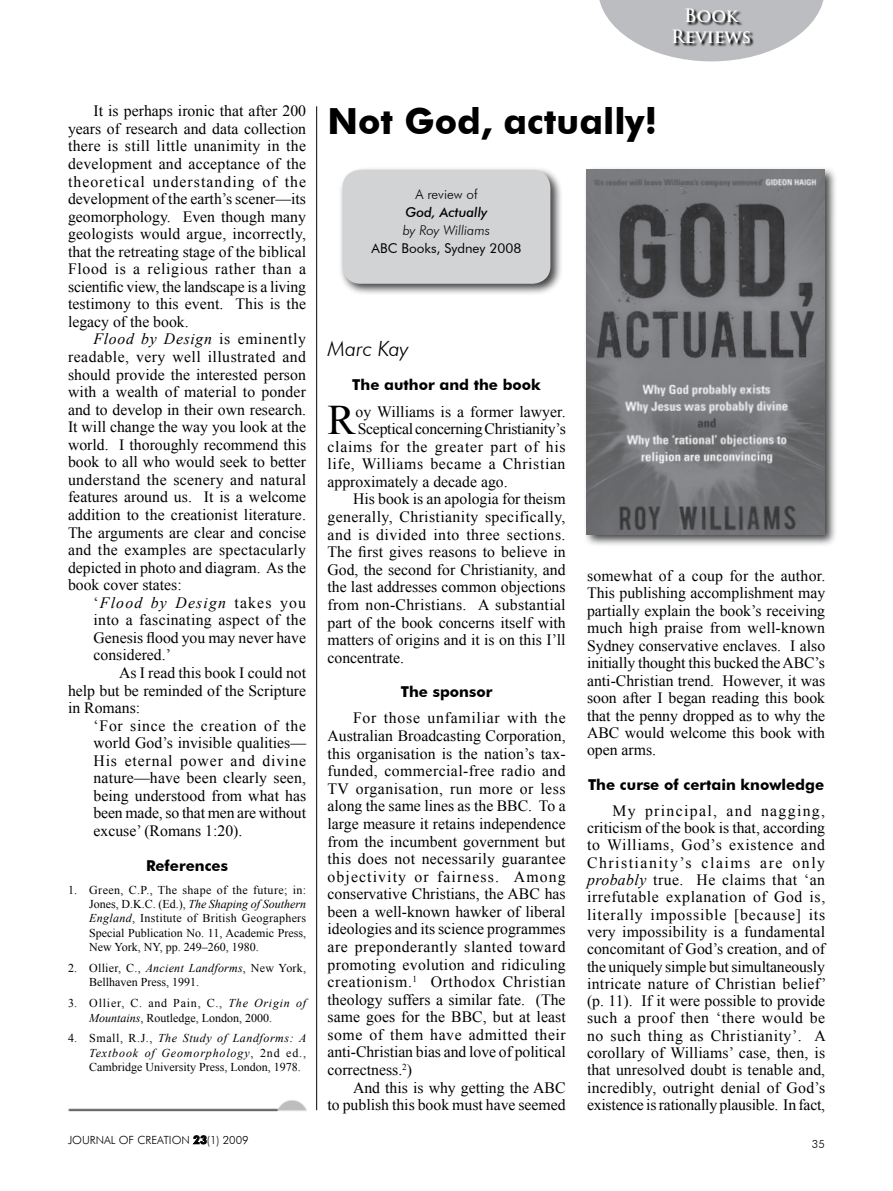
<style>
.page{position:relative;width:893px;height:1191px;background:#fff}
.page>*{position:absolute;margin:0;border:0;box-sizing:border-box;transform-origin:0 0}
.t1{font:42px "Times New Roman";color:#000}
.t2{font:700 36px "Futura BT";color:#000}
.t3{font:italic 300 21px "Futura BT";color:#000}
.t4{font:700 18px/21px "Trajan Pro";color:#fff;text-align:center}
.t5{font:15.75px/17.5px "Times New Roman";color:#000;text-align:justify}
.t6{font:15.75px "Times New Roman";letter-spacing:.025em;color:#000}
.t7{font:15.75px "Times New Roman";letter-spacing:-.02em;color:#000}
.t8{font:15.75px "Times New Roman";letter-spacing:.02em;color:#000}
.t9{font:15.75px "Times New Roman";letter-spacing:.03em;color:#000}
.t10{font:15.75px "Times New Roman";letter-spacing:.04em;color:#000}
.t11{font:15.75px "Times New Roman";letter-spacing:.045em;color:#000}
.t12{font:700 15px "Futura BT";color:#000}
.t13{font:13.5px "Futura BT";color:#000}
.t14{font:italic 300 13.5px "Futura BT";color:#000}
.t15{font:italic 500 13.5px "Futura BT";color:#000}
.t16{font:300 13.5px "Futura BT";color:#000}
.t17{font:12px/14.4px "Times New Roman";color:#000;text-align:justify}
.t18{font:300 11.25px "Futura BT";color:#000}
.s1{font-style:italic}
.s2{font-weight:800}
</style>
<div class="page">
<svg style="left:599px;top:0;width:225px;height:61px"></svg>
<svg style="left:672px;top:9px;width:82px;height:38px;background:#97989b"></svg>
<svg style="left:193px;top:1135px;width:14px;height:9px"></svg>
<hr style="left:316px;top:106px;width:1px;height:1004px;background:#000">
<div style="left:583px;top:166px;width:255px;height:381px;background:#000;opacity:.75"></div>
<img style="left:587px;top:170px;width:238px;height:364px">
<div style="left:339px;top:166px;width:224px;height:130px;background:#000;opacity:.75"></div>
<div style="left:343px;top:170px;width:207px;height:114px;background:#d1d3d4;border-radius:18px"></div>
<img style="left:68px;top:1100px;width:238px;height:12px">
<p class="t4" style="left:671px;top:5px;width:82px">Book<br>Reviews</p>
<p class="t5" style="left:68px;top:102px;width:240px;text-indent:26px">It is perhaps ironic that after 200 years of research and data collection there is still little unanimity in the development and acceptance of the theoretical understanding of the development of the earth’s scener—its geomorphology. Even though many geologists would argue, incorrectly, that the retreating stage of the biblical Flood is a religious rather than a scientific view, the landscape is a living testimony to this event. This is the legacy of the book.</p>
<p class="t5" style="left:68px;top:330px;width:240px;text-indent:26px"><span class="s1">Flood by Design</span> is eminently readable, very well illustrated and should provide the interested person with a wealth of material to ponder and to develop in their own research.<br>It will change the way you look at the world. I thoroughly recommend this book to all who would seek to better understand the scenery and natural features around us. It is a welcome addition to the creationist literature.<br>The arguments are clear and concise and the examples are spectacularly depicted in photo and diagram. As the book cover states:</p>
<p class="t5" style="left:94px;top:593px;width:214px">‘<span class="s1">Flood by Design</span> takes you into a fascinating aspect of the Genesis flood you may never have considered.’</p>
<p class="t5" style="left:68px;top:663px;width:240px;text-indent:51px">As I read this book I could not help but be reminded of the Scripture in Romans:</p>
<p class="t5" style="left:94px;top:716px;width:214px">‘For since the creation of the world God’s invisible qualities— His eternal power and divine nature—have been clearly seen, being understood from what has been made, so that men are without excuse’ (Romans 1:20).</p>
<p class="t12" style="left:146px;top:856px;width:83px">References</p>
<p class="t17" style="left:89px;top:882px;width:218px;text-indent:-21px">1. Green, C.P., The shape of the future; in:<br>Jones, D.K.C. (Ed.), <span class="s1">The Shaping of Southern England</span>, Institute of British Geographers Special Publication No. 11, Academic Press, New York, NY, pp. 249–260, 1980.</p>
<p class="t17" style="left:89px;top:960px;width:218px;text-indent:-21px">2. Ollier, C., <span class="s1">Ancient Landforms</span>, New York,<br>Bellhaven Press, 1991.</p>
<p class="t17" style="left:89px;top:995px;width:218px;text-indent:-21px">3. Ollier, C. and Pain, C., <span class="s1">The Origin of<br>Mountains</span>, Routledge, London, 2000.</p>
<p class="t17" style="left:89px;top:1031px;width:219px;text-indent:-21px">4. Small, R.J., <span class="s1">The Study of Landforms: A Textbook of Geomorphology</span>, 2nd ed., Cambridge University Press, London, 1978.</p>
<p class="t18" style="left:68px;top:1133px;width:182px">JOURNAL OF CREATION <span class="s2">23</span>(1) 2009</p>
<h2 class="t2" style="left:327px;top:99px;width:331px">Not God, actually!</h2>
<p class="t16" style="left:415px;top:186px;width:64px">A review of</p>
<p class="t15" style="left:405px;top:204px;width:83px">God, Actually</p>
<p class="t14" style="left:403px;top:222px;width:89px">by Roy Williams</p>
<p class="t13" style="left:372px;top:240px;width:151px">ABC Books, Sydney 2008</p>
<h3 class="t3" style="left:328px;top:335px;width:83px">Marc Kay</h3>
<p class="t12" style="left:352px;top:376px;width:190px">The author and the book</p>
<h1 class="t1" style="left:328px;top:392px;width:30px">R</h1>
<p class="t5" style="left:356px;top:402px;width:212px">oy Williams is a former lawyer.</p>
<p class="t7" style="left:358px;top:418px;width:209px">Sceptical concerning Christianity’s</p>
<p class="t11" style="left:328px;top:436px;width:240px">claims for the greater part of his</p>
<p class="t10" style="left:328px;top:453px;width:239px">life, Williams became a Christian</p>
<p class="t5" style="left:328px;top:472px;width:182px">approximately a decade ago.</p>
<p class="t5" style="left:353px;top:490px;width:214px">His book is an apologia for theism</p>
<p class="t6" style="left:328px;top:506px;width:239px">generally, Christianity specifically,</p>
<p class="t9" style="left:328px;top:524px;width:240px">and is divided into three sections.</p>
<p class="t5" style="left:328px;top:543px;width:240px">The first gives reasons to believe in</p>
<p class="t5" style="left:328px;top:560px;width:240px">God, the second for Christianity, and</p>
<p class="t5" style="left:328px;top:578px;width:240px">the last addresses common objections</p>
<p class="t8" style="left:328px;top:594px;width:240px">from non-Christians. A substantial</p>
<p class="t5" style="left:328px;top:613px;width:240px">part of the book concerns itself with</p>
<p class="t5" style="left:328px;top:631px;width:240px">matters of origins and it is on this I’ll</p>
<p class="t5" style="left:328px;top:648px;width:78px">concentrate.</p>
<p class="t12" style="left:401px;top:683px;width:93px">The sponsor</p>
<p class="t5" style="left:328px;top:709px;width:240px;text-indent:26px">For those unfamiliar with the Australian Broadcasting Corporation, this organisation is the nation’s tax&shy;funded, commercial-free radio and TV organisation, run more or less along the same lines as the BBC. To a large measure it retains independence from the incumbent government but this does not necessarily guarantee objectivity or fairness. Among conservative Christians, the ABC has been a well-known hawker of liberal ideologies and its science programmes are preponderantly slanted toward promoting evolution and ridiculing creationism.<sup>1</sup> Orthodox Christian theology suffers a similar fate. (The same goes for the BBC, but at least some of them have admitted their anti-Christian bias and love of political correctness.<sup>2</sup>)</p>
<p class="t5" style="left:328px;top:1078px;width:240px;text-align:right">And this is why getting the ABC<br>to publish this book must have seemed</p>
<p class="t5" style="left:587px;top:566px;width:240px">somewhat of a coup for the author.<br>This publishing accomplishment may partially explain the book’s receiving much high praise from well-known Sydney conservative enclaves. I also initially thought this bucked the ABC’s anti-Christian trend. However, it was soon after I began reading this book that the penny dropped as to why the ABC would welcome this book with open arms.</p>
<p class="t12" style="left:588px;top:775px;width:238px">The curse of certain knowledge</p>
<p class="t5" style="left:587px;top:801px;width:241px;text-indent:26px">My principal, and nagging, criticism of the book is that, according to Williams, God’s existence and Christianity’s claims are only <span class="s1">probably</span> true. He claims that ‘an irrefutable explanation of God is, literally impossible [because] its very impossibility is a fundamental concomitant of God’s creation, and of the uniquely simple but simultaneously intricate nature of Christian belief’ (p. 11). If it were possible to provide such a proof then ‘there would be no such thing as Christianity’. A corollary of Williams’ case, then, is that unresolved doubt is tenable and, incredibly, outright denial of God’s existence is rationally plausible. In fact,</p>
<p class="t18" style="left:812px;top:1136px;width:14px">35</p>
</div>
